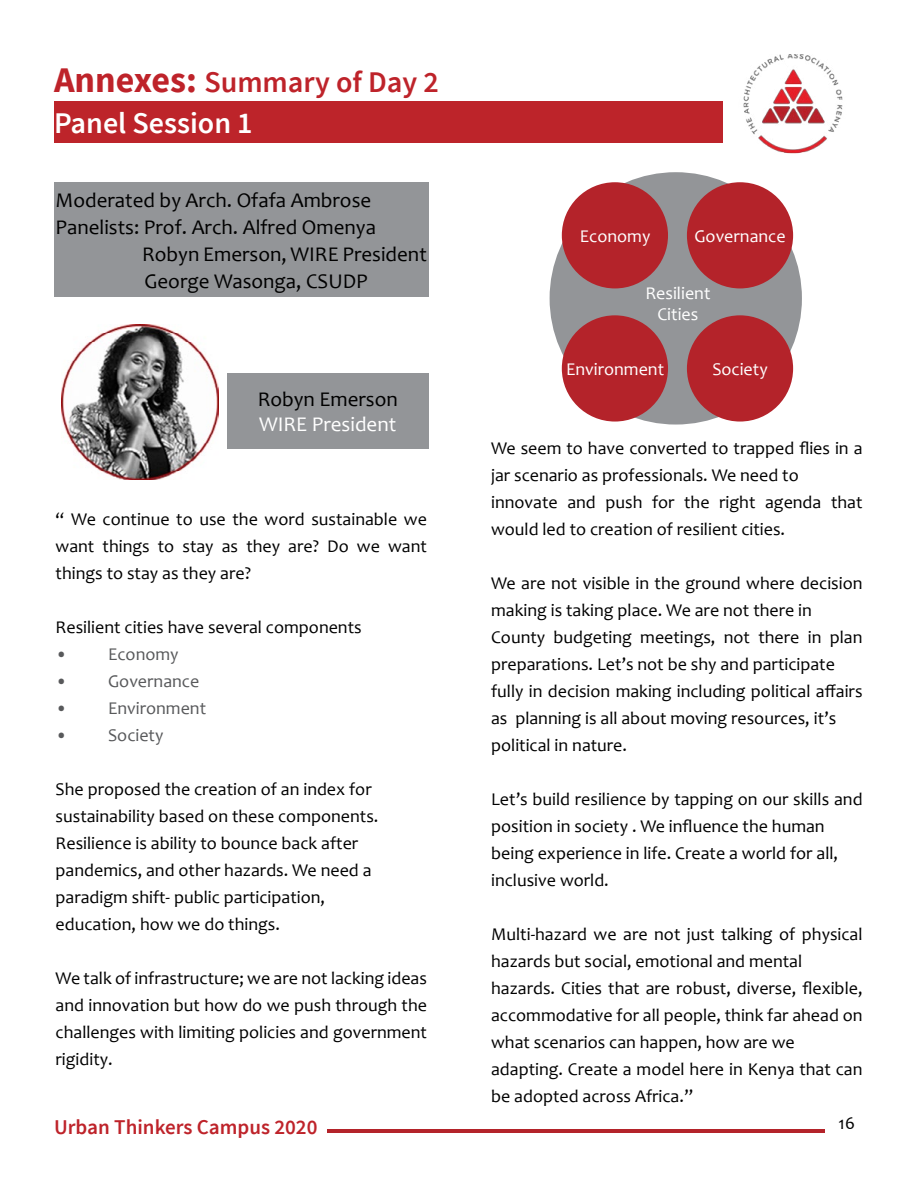
<style>
.page{position:relative;width:918px;height:1188px;background:#fff}
.page>*{position:absolute;margin:0;border:0;box-sizing:border-box;transform-origin:0 0}
.t1{font:600 30px/41.7px "Source Sans Pro";color:#be232a}
.t2{font:21px "Candara";color:#000}
.t3{font:600 21px "Source Sans Pro";color:#be232a}
.t4{font:21px "Candara";color:#fff}
.t5{font:18px/27px "Candara";color:#000}
.t6{font:18px/21.6px "Candara";color:#fff;text-align:center}
.t7{font:18px "Candara";color:#58595b}
.s1{font-weight:700;font-size:36px}
.s2{color:#fff}
</style>
<div class="page">
<div style="left:550px;top:172px;width:252px;height:253px;background:#939598;border-radius:50%"></div>
<img style="left:722px;top:54px;width:121px;height:100px">
<hr style="left:328px;top:1130px;width:497px;height:3px;background:#b4232a">
<div style="left:54px;top:101px;width:668px;height:42px;background:#bd242a"></div>
<div style="left:227px;top:373px;width:201px;height:75px;background:#939598"></div>
<img style="left:62px;top:324px;width:156px;height:156px">
<div style="left:54px;top:182px;width:374px;height:115px;background:#939598"></div>
<div style="left:562px;top:182px;width:106px;height:106px;background:#b4232a;border-radius:50%"></div>
<div style="left:687px;top:182px;width:106px;height:106px;background:#b4232a;border-radius:50%"></div>
<div style="left:687px;top:315px;width:106px;height:107px;background:#b4232a;border-radius:50%"></div>
<div style="left:562px;top:315px;width:106px;height:107px;background:#b4232a;border-radius:50%"></div>
<h1 class="t1" style="left:54px;top:62px;width:387px"><span class="s1">Annexes:</span> Summary of Day 2<br><span class="s2">Panel Session 1</span></h1>
<p class="t2" style="left:56px;top:187px;width:317px">Moderated by Arch. Ofafa Ambrose</p>
<p class="t2" style="left:56px;top:214px;width:322px">Panelists: Prof. Arch. Alfred Omenya</p>
<p class="t2" style="left:142px;top:241px;width:286px">Robyn Emerson, WIRE President</p>
<p class="t2" style="left:144px;top:268px;width:225px">George Wasonga, CSUDP</p>
<p class="t2" style="left:258px;top:386px;width:142px">Robyn Emerson</p>
<p class="t4" style="left:259px;top:411px;width:139px">WIRE President</p>
<p class="t5" style="left:56px;top:505px;width:373px;text-align:justify">“ We continue to use the word sustainable we want things to stay as they are? Do we want things to stay as they are?</p>
<p class="t5" style="left:56px;top:613px;width:308px">Resilient cities have several components</p>
<p class="t7" style="left:56px;top:643px;width:125px">• Economy</p>
<p class="t7" style="left:56px;top:670px;width:145px">• Governance</p>
<p class="t7" style="left:56px;top:697px;width:152px">• Environment</p>
<p class="t7" style="left:56px;top:724px;width:109px">• Society</p>
<p class="t5" style="left:56px;top:775px;width:324px">She proposed the creation of an index for sustainability based on these components.<br>Resilience is ability to bounce back after pandemics, and other hazards. We need a paradigm shift- public participation, education, how we do things.</p>
<p class="t5" style="left:56px;top:964px;width:373px;text-align:justify">We talk of infrastructure; we are not lacking ideas and innovation but how do we push through the challenges with limiting policies and government rigidity.</p>
<p class="t3" style="left:54px;top:1114px;width:265px">Urban Thinkers Campus 2020</p>
<p class="t6" style="left:580px;top:225px;width:72px">Economy</p>
<p class="t6" style="left:694px;top:225px;width:93px">Governance</p>
<p class="t6" style="left:645px;top:282px;width:67px">Resilient<br>Cities</p>
<p class="t6" style="left:566px;top:358px;width:100px">Environment</p>
<p class="t6" style="left:712px;top:358px;width:57px">Society</p>
<p class="t5" style="left:491px;top:435px;width:373px">We seem to have converted to trapped flies in a jar scenario as professionals. We need to innovate and push for the right agenda that would led to creation of resilient cities.</p>
<p class="t5" style="left:491px;top:570px;width:373px">We are not visible in the ground where decision making is taking place. We are not there in County budgeting meetings, not there in plan preparations. Let’s not be shy and participate fully in decision making including political affairs as planning is all about moving resources, it’s political in nature.</p>
<p class="t5" style="left:491px;top:786px;width:373px">Let’s build resilience by tapping on our skills and position in society . We influence the human being experience in life. Create a world for all, inclusive world.</p>
<p class="t5" style="left:491px;top:921px;width:373px">Multi-hazard we are not just talking of physical hazards but social, emotional and mental hazards. Cities that are robust, diverse, flexible, accommodative for all people, think far ahead on what scenarios can happen, how are we adapting. Create a model here in Kenya that can be adopted across Africa.”</p>
<p class="t5" style="left:838px;top:1110px;width:18px">16</p>
</div>
